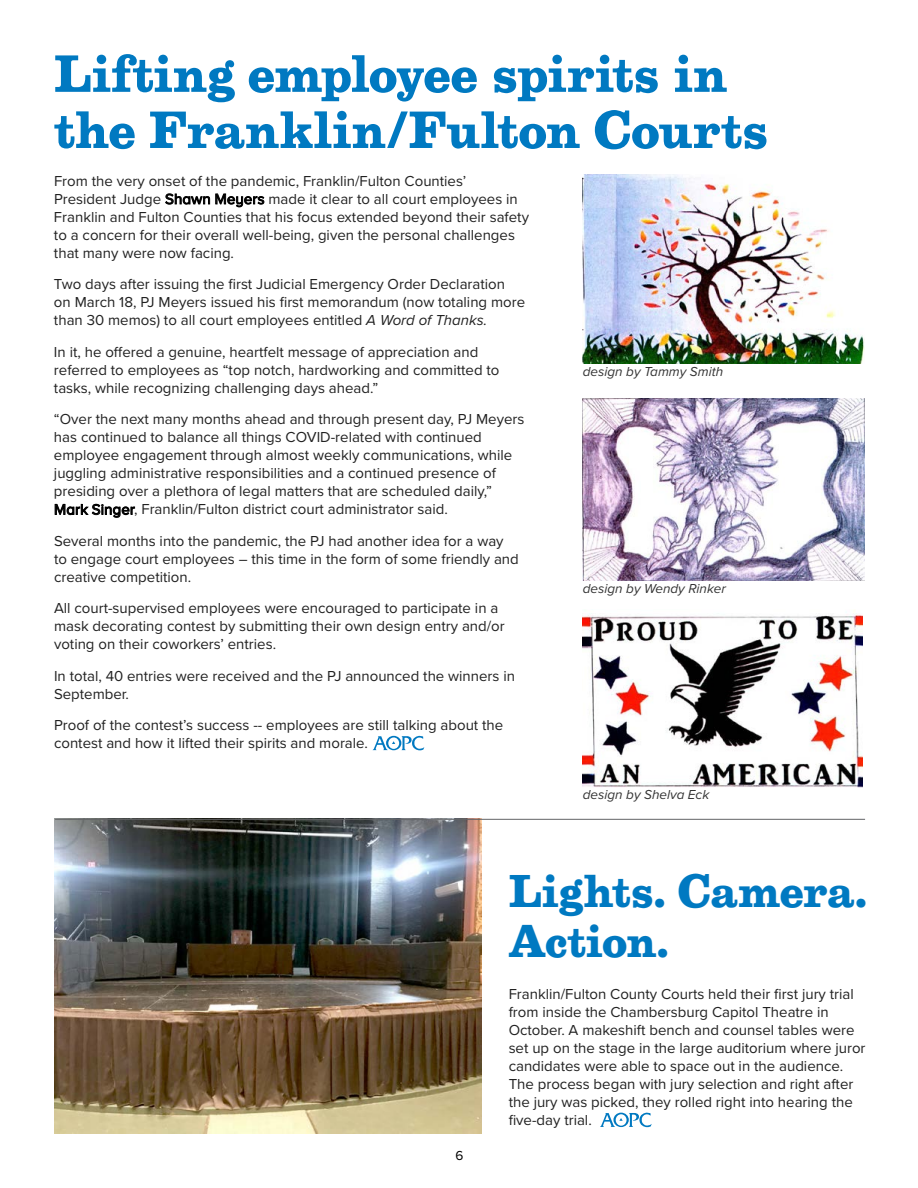
<style>
.page{position:relative;width:918px;height:1188px;background:#fff}
.page>*{position:absolute;margin:0;border:0;box-sizing:border-box;transform-origin:0 0}
.t1{font:700 54.6px/56.1px "Egizio URWTOT";letter-spacing:-.01em;color:#0079c1}
.t2{font:700 48px/49.5px "Egizio URWTOT";letter-spacing:-.015em;color:#0079c1}
.t3{font:15px/18px "Proxima Nova";color:#212121}
.t4{font:italic 13.5px "Proxima Nova";color:#333}
.t5{font:13.5px "Proxima Nova";color:#000}
.s1{font-family:"Proxima Nova A";color:#000}
.s2{font-style:italic}
</style>
<div class="page">
<svg style="left:373px;top:736px;width:51px;height:15px"></svg>
<svg style="left:600px;top:1113px;width:52px;height:14px"></svg>
<img style="left:583px;top:399px;width:281px;height:181px">
<img style="left:583px;top:174px;width:281px;height:190px">
<img style="left:583px;top:610px;width:280px;height:178px">
<img style="left:54px;top:819px;width:427px;height:315px">
<hr style="left:55px;top:819px;width:810px;height:1px;background:#636466">
<h1 class="t1" style="left:54px;top:47px;width:716px">Lifting employee spirits in the Franklin/Fulton Courts</h1>
<p class="t3" style="left:54px;top:171px;width:477px">From the very onset of the pandemic, Franklin/Fulton Counties’ President Judge <span class="s1">Shawn Meyers</span> made it clear to all court employees in Franklin and Fulton Counties that his focus extended beyond their safety to a concern for their overall well-being, given the personal challenges that many were now facing.</p>
<p class="t3" style="left:54px;top:275px;width:473px">Two days after issuing the first Judicial Emergency Order Declaration on March 18, PJ Meyers issued his first memorandum (now totaling more than 30 memos) to all court employees entitled <span class="s2">A Word of Thanks.</span></p>
<p class="t3" style="left:54px;top:342px;width:447px">In it, he offered a genuine, heartfelt message of appreciation and referred to employees as “top notch, hardworking and committed to tasks, while recognizing challenging days ahead.”</p>
<p class="t3" style="left:54px;top:410px;width:472px">“Over the next many months ahead and through present day, PJ Meyers has continued to balance all things COVID-related with continued employee engagement through almost weekly communications, while juggling administrative responsibilities and a continued presence of presiding over a plethora of legal matters that are scheduled daily,” <span class="s1">Mark Singer</span>, Franklin/Fulton district court administrator said.</p>
<p class="t3" style="left:54px;top:531px;width:466px">Several months into the pandemic, the PJ had another idea for a way to engage court employees – this time in the form of some friendly and creative competition.</p>
<p class="t3" style="left:54px;top:599px;width:452px">All court-supervised employees were encouraged to participate in a mask decorating contest by submitting their own design entry and/or voting on their coworkers’ entries.</p>
<p class="t3" style="left:54px;top:666px;width:463px">In total, 40 entries were received and the PJ announced the winners in<br>September.</p>
<p class="t3" style="left:54px;top:716px;width:451px">Proof of the contest’s success -- employees are still talking about the contest and how it lifted their spirits and morale.</p>
<p class="t4" style="left:583px;top:361px;width:142px">design by Tammy Smith</p>
<p class="t4" style="left:583px;top:579px;width:145px">design by Wendy Rinker</p>
<p class="t4" style="left:583px;top:784px;width:128px">design by Shelva Eck</p>
<h2 class="t2" style="left:509px;top:868px;width:361px">Lights. Camera.<br>Action.</h2>
<p class="t5" style="left:456px;top:1145px;width:9px">6</p>
<p class="t3" style="left:509px;top:984px;width:358px">Franklin/Fulton County Courts held their first jury trial from inside the Chambersburg Capitol Theatre in October. A makeshift bench and counsel tables were set up on the stage in the large auditorium where juror candidates were able to space out in the audience.<br>The process began with jury selection and right after the jury was picked, they rolled right into hearing the five-day trial.</p>
</div>
